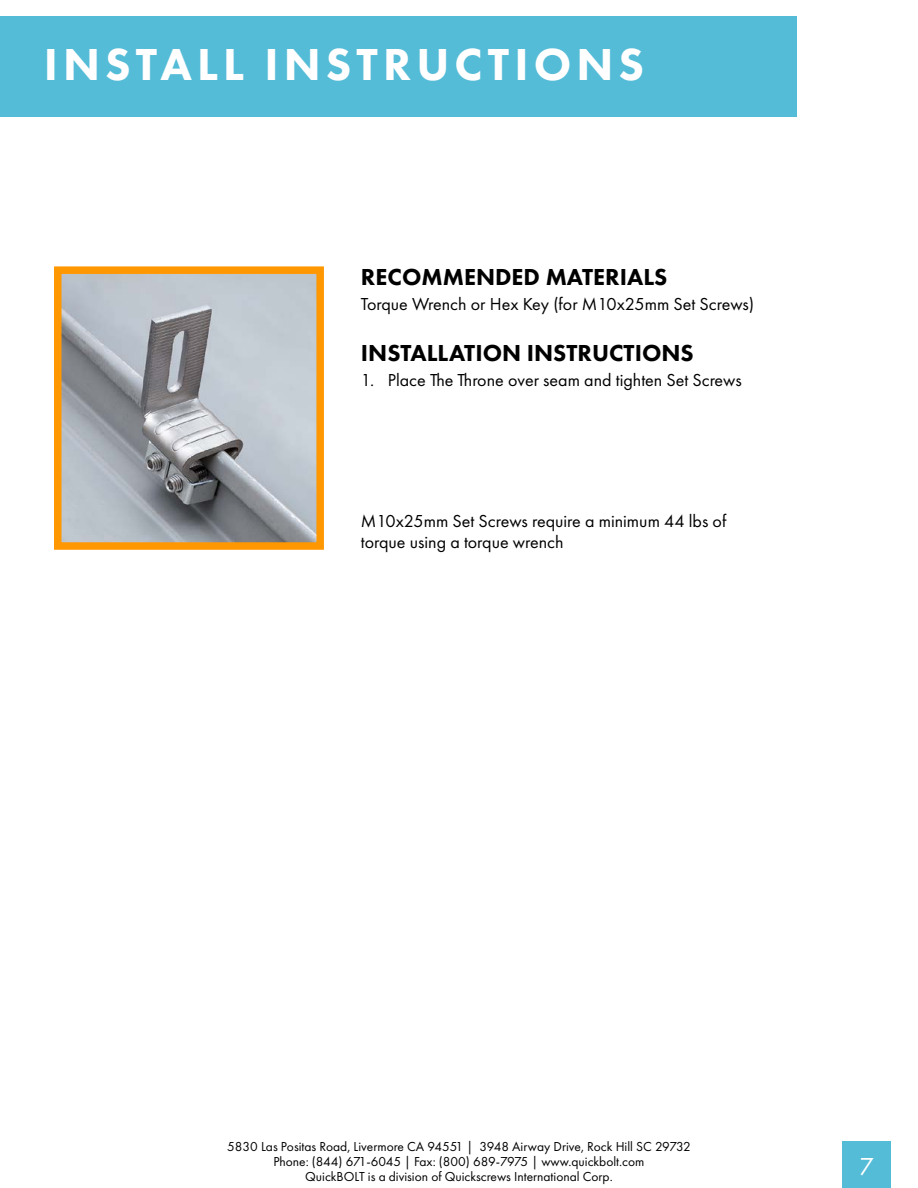
<style>
.page{position:relative;width:918px;height:1188px;background:#fff}
.page>*{position:absolute;margin:0;border:0;box-sizing:border-box;transform-origin:0 0}
.t1{font:800 46.5px "Futura PT";letter-spacing:.11em;color:#fff}
.t2{font:25.5px "Futura PT";color:#fff}
.t3{font:800 24px "Futura PT";color:#000}
.t4{font:18px/21.6px "Futura PT";color:#000}
.t5{font:13.5px/15px "Futura PT";color:#000;text-align:center}
</style>
<div class="page">
<div style="left:843px;top:1142px;width:48px;height:46px;background:#55bcd7"></div>
<div style="left:0;top:16px;width:796px;height:100px;background:#55bcd7"></div>
<img style="left:63px;top:275px;width:252px;height:266px">
<div style="left:54px;top:266px;width:270px;height:284px;border:8px solid #ff9700"></div>
<h1 class="t1" style="left:44px;top:35px;width:602px">INSTALL INSTRUCTIONS</h1>
<h3 class="t3" style="left:361px;top:262px;width:308px">RECOMMENDED MATERIALS</h3>
<h3 class="t4" style="left:361px;top:293px;width:395px">Torque Wrench or Hex Key (for M10x25mm Set Screws)</h3>
<h3 class="t3" style="left:361px;top:338px;width:334px">INSTALLATION INSTRUCTIONS</h3>
<h3 class="t4" style="left:361px;top:370px;width:383px">1. Place The Throne over seam and tighten Set Screws</h3>
<h3 class="t4" style="left:361px;top:510px;width:367px">M10x25mm Set Screws require a minimum 44 lbs of torque using a torque wrench</h3>
<p class="t5" style="left:227px;top:1139px;width:465px">5830 Las Positas Road, Livermore CA 94551 | 3948 Airway Drive, Rock Hill SC 29732<br>Phone: (844) 671-6045 | Fax: (800) 689-7975 | www.quickbolt.com<br>QuickBOLT is a division of Quickscrews International Corp.</p>
<h2 class="t2" style="left:860px;top:1151px;width:16px">7</h2>
</div>
